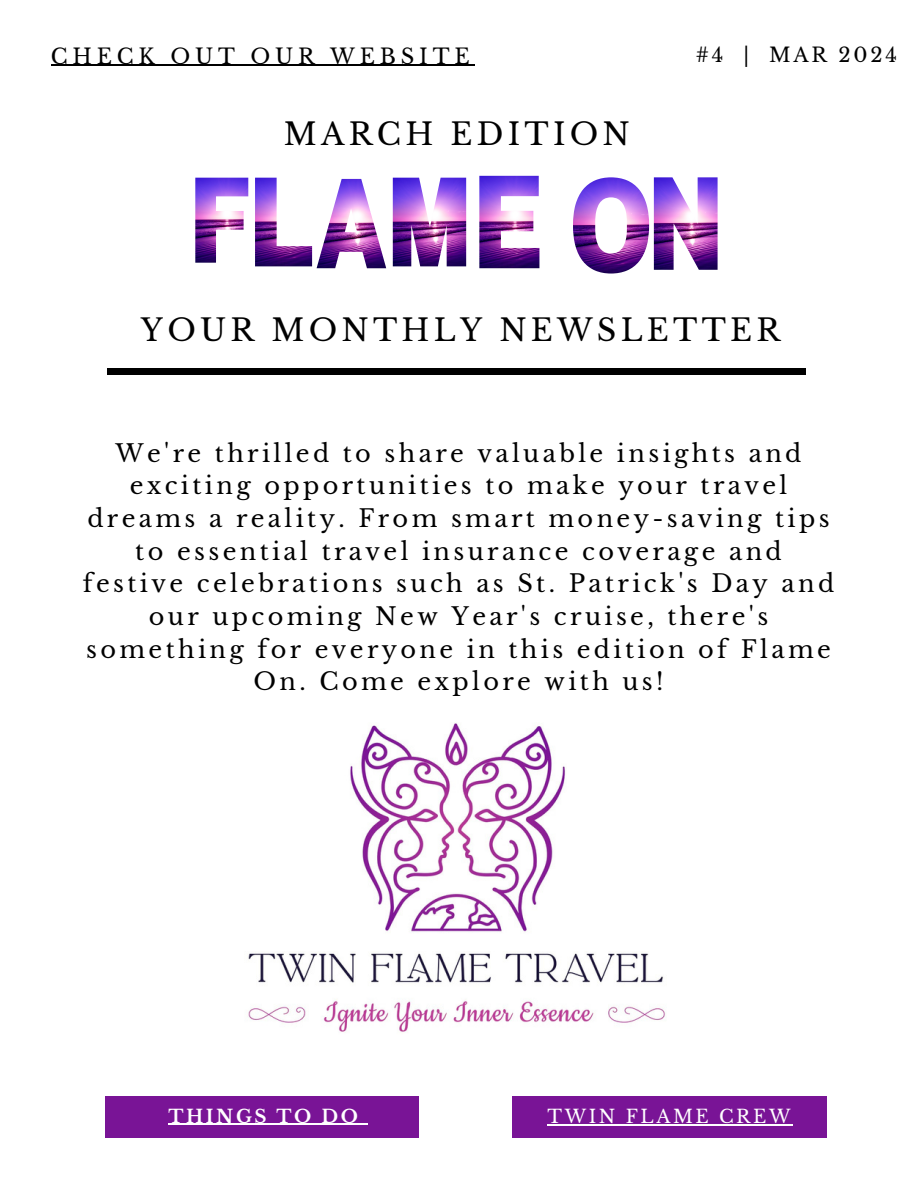
<style>
.page{position:relative;width:918px;height:1188px;background:#fff}
.page>*{position:absolute;margin:0;border:0;box-sizing:border-box;transform-origin:0 0}
.t1{font:30.3px "Libre Baskerville";letter-spacing:.14em;color:#000}
.t2{font:24px/32.7px "Libre Baskerville";letter-spacing:.14em;color:#000;text-align:center}
.t3{font:21px "Libre Baskerville";letter-spacing:.225em;color:#000}
.t4{font:19.8px "Libre Baskerville";letter-spacing:.145em;color:#000}
.t5{font:18.3px "Libre Baskerville";letter-spacing:.14em;color:#fff}
.t6{font:700 18.3px "Libre Baskerville";letter-spacing:.14em;color:#fff}
</style>
<div class="page">
<img style="left:195px;top:178px;width:53px;height:85px">
<img style="left:255px;top:178px;width:57px;height:88px">
<img style="left:317px;top:179px;width:69px;height:89px">
<img style="left:393px;top:178px;width:73px;height:88px">
<img style="left:479px;top:176px;width:60px;height:92px">
<img style="left:573px;top:177px;width:76px;height:96px">
<img style="left:654px;top:177px;width:64px;height:93px">
<div style="left:107px;top:369px;width:699px;height:6px;background:#000"></div>
<img style="left:248px;top:722px;width:418px;height:310px">
<hr style="left:51px;top:65px;width:423px;height:1px;background:#000">
<div style="left:106px;top:1096px;width:313px;height:42px;background:#791496"></div>
<hr style="left:168px;top:1124px;width:193px;height:1px;background:#fff">
<div style="left:512px;top:1096px;width:314px;height:42px;background:#791496"></div>
<hr style="left:548px;top:1124px;width:245px;height:1px;background:#fff">
<p class="t3" style="left:51px;top:43px;width:420px">CHECK OUT OUR WEBSITE</p>
<p class="t1" style="left:284px;top:116px;width:347px">MARCH EDITION</p>
<p class="t4" style="left:696px;top:43px;width:203px">#4 | MAR 2024</p>
<h1 class="t1" style="left:141px;top:312px;width:641px">YOUR MONTHLY NEWSLETTER</h1>
<p class="t2" style="left:83px;top:437px;width:753px">We're thrilled to share valuable insights and exciting opportunities to make your travel dreams a reality. From smart money-saving tips to essential travel insurance coverage and festive celebrations such as St. Patrick's Day and our upcoming New Year's cruise, there's something for everyone in this edition of Flame On. Come explore with us!</p>
<h4 class="t6" style="left:168px;top:1105px;width:191px">THINGS TO DO</h4>
<p class="t5" style="left:548px;top:1105px;width:244px">TWIN FLAME CREW</p>
</div>
